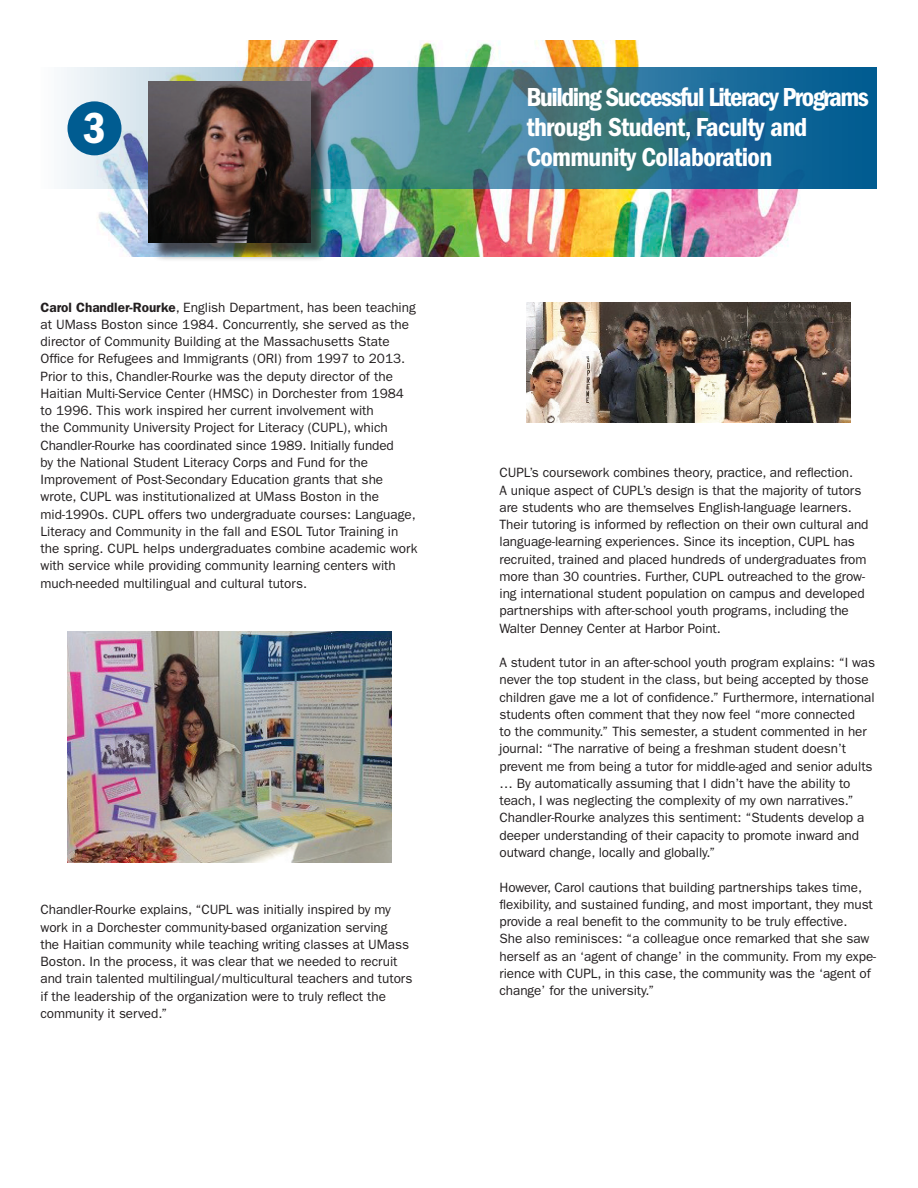
<style>
.page{position:relative;width:918px;height:1188px;background:#fff}
.page>*{position:absolute;margin:0;border:0;box-sizing:border-box;transform-origin:0 0}
.t1{font:45px "ITC Franklin Gothic Std Dm Cd";color:#fff}
.t2{font:27px/30px "ITC Franklin Gothic Std Dm Cd";letter-spacing:-.025em;color:#fff}
.t3{font:13.5px/17.2px "ITC Franklin Gothic Std";letter-spacing:-.005em;color:#231f20}
.s1{font-weight:600}
</style>
<div class="page">
<img style="left:64px;top:40px;width:813px;height:216px">
<svg style="left:64px;top:68px;width:813px;height:121px;background:#4a869d"></svg>
<div style="left:68px;top:101px;width:54px;height:54px;background:#005c91;border-radius:50%"></div>
<div style="left:151px;top:83px;width:178px;height:179px;background:#231f20;opacity:.75"></div>
<img style="left:148px;top:81px;width:162px;height:162px">
<img style="left:68px;top:631px;width:324px;height:232px">
<img style="left:526px;top:302px;width:324px;height:120px">
<p class="t1" style="left:83px;top:103px;width:24px">3</p>
<p class="t3" style="left:40px;top:299px;width:379px"><span class="s1">Carol Chandler-Rourke</span>, English Department, has been teaching at UMass Boston since 1984. Concurrently, she served as the director of Community Building at the Massachusetts State Office for Refugees and Immigrants (ORI) from 1997 to 2013.<br>Prior to this, Chandler-Rourke was the deputy director of the Haitian Multi-Service Center (HMSC) in Dorchester from 1984 to 1996. This work inspired her current involvement with<br>the Community University Project for Literacy (CUPL), which Chandler-Rourke has coordinated since 1989. Initially funded<br>by the National Student Literacy Corps and Fund for the Improvement of Post-Secondary Education grants that she wrote, CUPL was institutionalized at UMass Boston in the mid-1990s. CUPL offers two undergraduate courses: Language, Literacy and Community in the fall and ESOL Tutor Training in the spring. CUPL helps undergraduates combine academic work with service while providing community learning centers with much-needed multilingual and cultural tutors.</p>
<p class="t3" style="left:40px;top:901px;width:373px">Chandler-Rourke explains, “CUPL was initially inspired by my work in a Dorchester community-based organization serving<br>the Haitian community while teaching writing classes at UMass Boston. In the process, it was clear that we needed to recruit and train talented multilingual/multicultural teachers and tutors if the leadership of the organization were to truly reflect the community it served.”</p>
<p class="t2" style="left:526px;top:82px;width:344px">Building Successful Literacy Programs through Student, Faculty and<br>Community Collaboration</p>
<p class="t3" style="left:500px;top:464px;width:371px">CUPL’s coursework combines theory, practice, and reflection.<br>A unique aspect of CUPL’s design is that the majority of tutors are students who are themselves English-language learners.<br>Their tutoring is informed by reflection on their own cultural and language-learning experiences. Since its inception, CUPL has recruited, trained and placed hundreds of undergraduates from more than 30 countries. Further, CUPL outreached to the grow&shy;ing international student population on campus and developed partnerships with after-school youth programs, including the Walter Denney Center at Harbor Point.</p>
<p class="t3" style="left:500px;top:654px;width:377px">A student tutor in an after-school youth program explains: “I was never the top student in the class, but being accepted by those children gave me a lot of confidence.” Furthermore, international students often comment that they now feel “more connected<br>to the community.” This semester, a student commented in her journal: “The narrative of being a freshman student doesn’t prevent me from being a tutor for middle-aged and senior adults … By automatically assuming that I didn’t have the ability to teach, I was neglecting the complexity of my own narratives.” Chandler-Rourke analyzes this sentiment: “Students develop a deeper understanding of their capacity to promote inward and outward change, locally and globally.”</p>
<p class="t3" style="left:500px;top:878px;width:378px">However, Carol cautions that building partnerships takes time, flexibility, and sustained funding, and most important, they must provide a real benefit to the community to be truly effective.<br>She also reminisces: “a colleague once remarked that she saw herself as an ‘agent of change’ in the community. From my expe&shy;rience with CUPL, in this case, the community was the ‘agent of change’ for the university.”</p>
</div>
